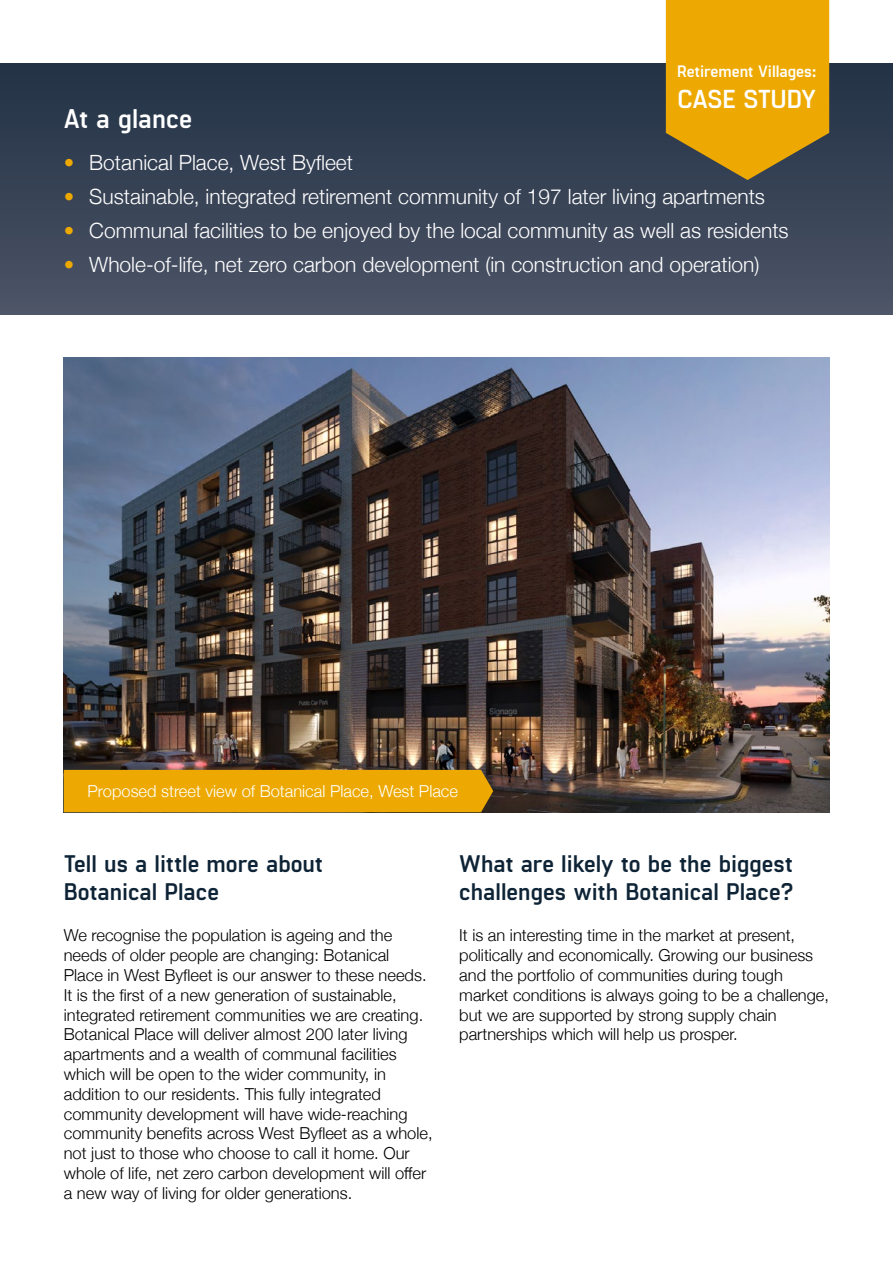
<style>
.page{position:relative;width:893px;height:1263px;background:#fff}
.page>*{position:absolute;margin:0;border:0;box-sizing:border-box;transform-origin:0 0}
.t1{font:700 27px "Manifold CF";color:#fff}
.t2{font:700 25.95px "Manifold CF";letter-spacing:-.02em;color:#fff}
.t3{font:700 24px/28.5px "Manifold CF";color:#0e2436}
.t4{font:300 21px "Helvetica Neue";color:#fff}
.t5{font:300 16.5px/19.8px "Helvetica Neue";color:#000}
.t6{font:300 16.5px "Helvetica Neue";color:#fff}
.t7{font:700 16.5px "Manifold CF";letter-spacing:-.005em;color:#fff}
.s1{color:#eda901}
</style>
<div class="page">
<div style="left:0;top:64px;width:893px;height:251px;background:linear-gradient(to bottom,#223144,#4d5466)"></div>
<svg style="left:666px;top:0;width:163px;height:180px;background:#d49b0b"></svg>
<img style="left:64px;top:357px;width:765px;height:455px">
<div style="left:64px;top:770px;width:429px;height:42px;background:#eda901"></div>
<p class="t7" style="left:677px;top:62px;width:141px">Retirement Villages:</p>
<h2 class="t2" style="left:677px;top:84px;width:140px">CASE STUDY</h2>
<h1 class="t1" style="left:64px;top:103px;width:130px">At a glance</h1>
<p class="t4" style="left:64px;top:146px;width:291px"><span class="s1">•</span> Botanical Place, West Byfleet</p>
<p class="t4" style="left:64px;top:180px;width:703px"><span class="s1">•</span> Sustainable, integrated retirement community of 197 later living apartments</p>
<p class="t4" style="left:64px;top:214px;width:726px"><span class="s1">•</span> Communal facilities to be enjoyed by the local community as well as residents</p>
<p class="t4" style="left:64px;top:248px;width:697px"><span class="s1">•</span> Whole-of-life, net zero carbon development (in construction and operation)</p>
<p class="t6" style="left:88px;top:777px;width:372px">Proposed street view of Botanical Place, West Place</p>
<h3 class="t3" style="left:64px;top:851px;width:261px">Tell us a little more about<br>Botanical Place</h3>
<p class="t5" style="left:64px;top:924px;width:370px">We recognise the population is ageing and the needs of older people are changing: Botanical<br>Place in West Byfleet is our answer to these needs.<br>It is the first of a new generation of sustainable, integrated retirement communities we are creating.<br>Botanical Place will deliver almost 200 later living apartments and a wealth of communal facilities which will be open to the wider community, in addition to our residents. This fully integrated community development will have wide-reaching community benefits across West Byfleet as a whole, not just to those who choose to call it home. Our whole of life, net zero carbon development will offer a new way of living for older generations.</p>
<h3 class="t3" style="left:459px;top:851px;width:335px">What are likely to be the biggest challenges with Botanical Place?</h3>
<p class="t5" style="left:459px;top:924px;width:371px">It is an interesting time in the market at present, politically and economically. Growing our business and the portfolio of communities during tough market conditions is always going to be a challenge, but we are supported by strong supply chain partnerships which will help us prosper.</p>
</div>
